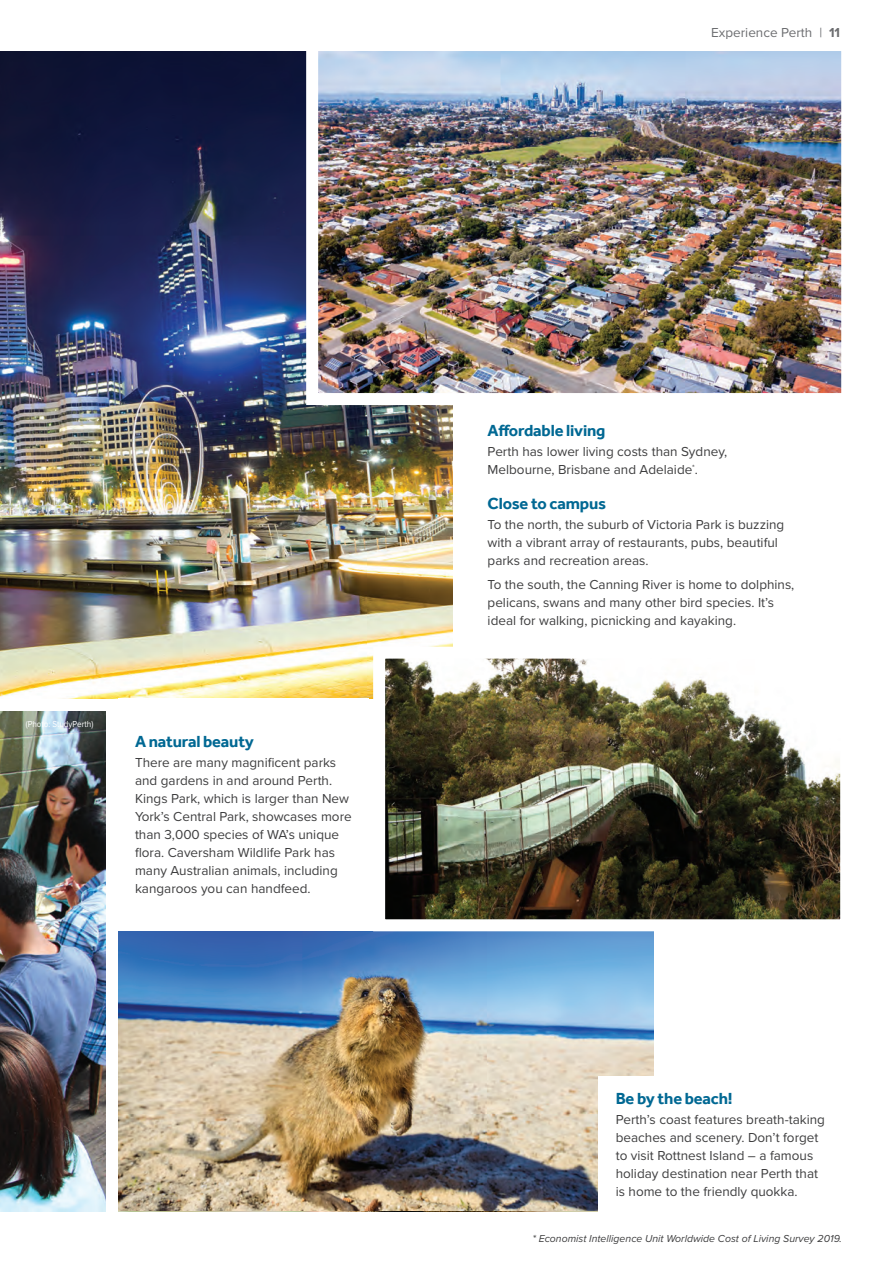
<style>
.page{position:relative;width:893px;height:1263px;background:#fff}
.page>*{position:absolute;margin:0;border:0;box-sizing:border-box;transform-origin:0 0}
.t1{font:700 16.5px "Effra";letter-spacing:-.01em;color:#006893}
.t2{font:13.5px/18px "Proxima Nova";color:#3e3e3f}
.tab_right_grey{font:13.5px "Proxima Nova";color:#6c6d70}
.note{font:italic 10.5px "Proxima Nova";color:#3e3e3f}
.Disclaimer_Info{font:9px "Proxima Nova";color:#fff;scale:.9 1}
.t3{font:7.8px "Proxima Nova";color:#3e3e3f}
.s1{font-weight:700}
</style>
<div class="page">
<img style="left:119px;top:931px;width:535px;height:279px">
<img style="left:0;top:51px;width:453px;height:647px">
<img style="left:300px;top:51px;width:542px;height:360px">
<img style="left:0;top:711px;width:105px;height:501px">
<div style="left:471px;top:408px;width:340px;height:234px;background:#fff"></div>
<div style="left:599px;top:1076px;width:243px;height:137px;background:#fff"></div>
<img style="left:367px;top:641px;width:474px;height:296px">
<div style="left:118px;top:698px;width:251px;height:233px;background:#fff"></div>
<p class="tab_right_grey" style="left:711px;top:22px;width:130px">Experience Perth | <span class="s1">11</span></p>
<p class="Disclaimer_Info" style="left:26px;top:717px;width:77px">(Photo: StudyPerth)</p>
<h3 class="t1" style="left:135px;top:732px;width:120px">A natural beauty</h3>
<p class="t2" style="left:135px;top:753px;width:218px">There are many magnificent parks and gardens in and around Perth.<br>Kings Park, which is larger than New York’s Central Park, showcases more than 3,000 species of WA’s unique flora. Caversham Wildlife Park has many Australian animals, including kangaroos you can handfeed.</p>
<h3 class="t1" style="left:488px;top:421px;width:119px">Affordable living</h3>
<p class="t2" style="left:488px;top:442px;width:241px">Perth has lower living costs than Sydney,<br>Melbourne, Brisbane and Adelaide<sup>*</sup>.</p>
<h3 class="t1" style="left:488px;top:493px;width:120px">Close to campus</h3>
<p class="t2" style="left:488px;top:515px;width:298px">To the north, the suburb of Victoria Park is buzzing with a vibrant array of restaurants, pubs, beautiful parks and recreation areas.</p>
<p class="t2" style="left:488px;top:575px;width:308px">To the south, the Canning River is home to dolphins, pelicans, swans and many other bird species. It’s ideal for walking, picnicking and kayaking.</p>
<h3 class="t1" style="left:498px;top:421px;width:7px">f</h3>
<p class="t3" style="left:692px;top:461px;width:4px">1</p>
<p class="t2" style="left:488px;top:611px;width:270px">It’s ideal for walking, picnicking and kayaking.</p>
<h3 class="t1" style="left:616px;top:1089px;width:118px">Be by the beach!</h3>
<p class="t2" style="left:616px;top:1110px;width:211px">Perth’s coast features breath-taking beaches and scenery. Don’t forget to visit Rottnest Island – a famous holiday destination near Perth that is home to the friendly quokka.</p>
<p class="note" style="left:532px;top:1230px;width:311px">* Economist Intelligence Unit Worldwide Cost of Living Survey 2019.</p>
</div>
